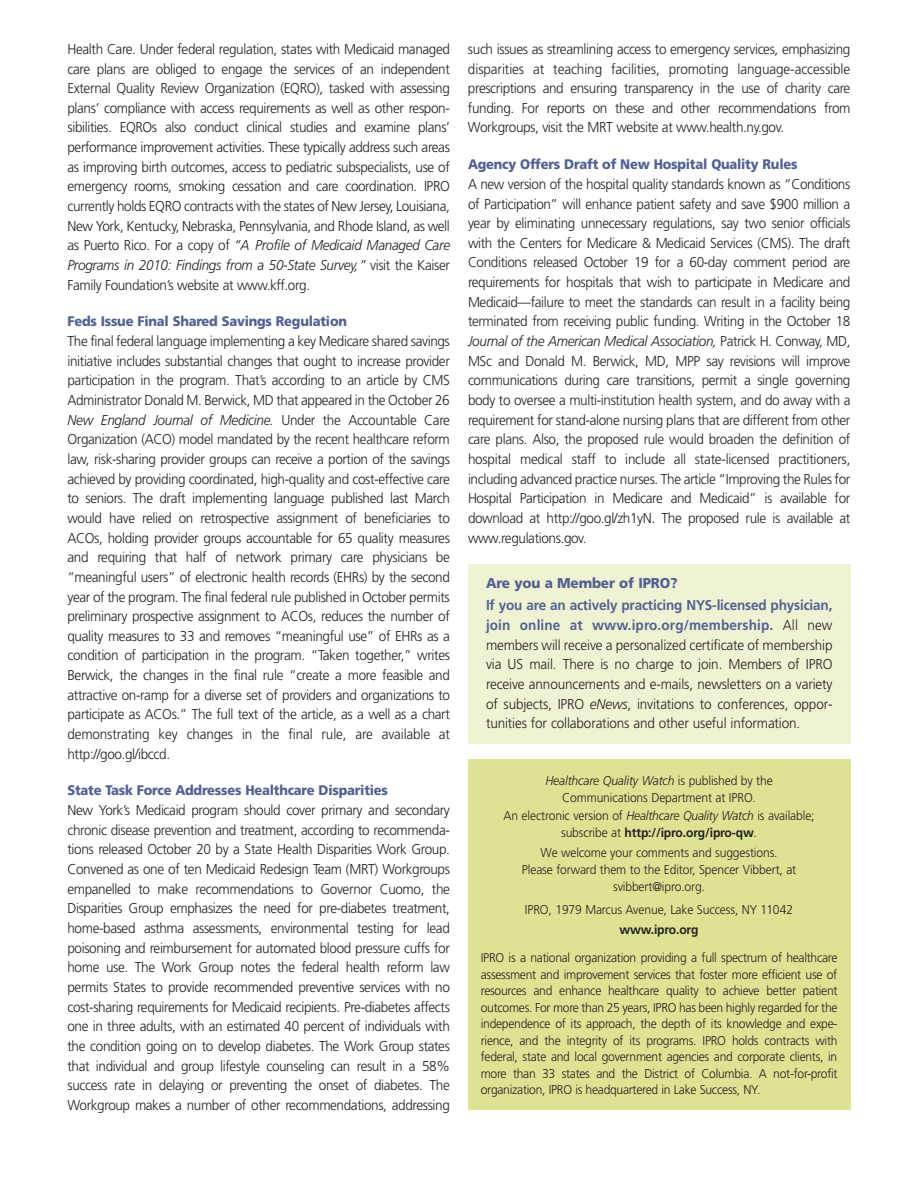
<style>
.page{position:relative;width:918px;height:1188px;background:#fff}
.page>*{position:absolute;margin:0;border:0;box-sizing:border-box;transform-origin:0 0}
.t1{font:300 14.25px/19.6px "Frutiger";letter-spacing:-.03em;color:#231f20;text-align:justify;scale:.95 1}
.t2{font:900 14.25px "Frutiger";letter-spacing:-.01em;color:#536192;scale:.95 1}
.t3{font:900 13.8px "Frutiger";letter-spacing:-.02em;color:#536192;scale:.93 1}
.t4{font:300 12.75px/16.5px "Frutiger";letter-spacing:-.01em;color:#231f20;text-align:center;scale:.95 1}
.t5{font:700 12.75px "Frutiger";letter-spacing:-.01em;color:#231f20;scale:.95 1}
.s1{font-style:italic}
.s2{font-weight:700;color:#536192}
.s3{font-weight:700}
</style>
<div class="page">
<div style="left:468px;top:759px;width:382px;height:351px;background:#dee394"></div>
<div style="left:468px;top:565px;width:382px;height:179px;background:#f0f3d3"></div>
<p class="t1" style="left:67px;top:40px;width:404px">Health Care. Under federal regulation, states with Medicaid managed care plans are obliged to engage the services of an independent External Quality Review Organization (EQRO), tasked with assessing plans’ compliance with access requirements as well as other respon&shy;sibilities. EQROs also conduct clinical studies and examine plans’ performance improvement activities. These typically address such areas as improving birth outcomes, access to pediatric subspecialists, use of emergency rooms, smoking cessation and care coordination. IPRO currently holds EQRO contracts with the states of New Jersey, Louisiana, New York, Kentucky, Nebraska, Pennsylvania, and Rhode Island, as well as Puerto Rico. For a copy of <span class="s1">“A Profile of Medicaid Managed Care Programs in 2010: Findings from a 50-State Survey,”</span> visit the Kaiser Family Foundation’s website at www.kff.org.</p>
<p class="t3" style="left:68px;top:316px;width:302px">Feds Issue Final Shared Savings Regulation</p>
<p class="t1" style="left:68px;top:332px;width:404px">The final federal language implementing a key Medicare shared savings initiative includes substantial changes that ought to increase provider participation in the program. That’s according to an article by CMS Administrator Donald M. Berwick, MD that appeared in the October 26<br><span class="s1">New England Journal of Medicine.</span> Under the Accountable Care Organization (ACO) model mandated by the recent healthcare reform law, risk-sharing provider groups can receive a portion of the savings achieved by providing coordinated, high-quality and cost-effective care to seniors. The draft implementing language published last March would have relied on retrospective assignment of beneficiaries to ACOs, holding provider groups accountable for 65 quality measures and requiring that half of network primary care physicians be “meaningful users” of electronic health records (EHRs) by the second year of the program. The final federal rule published in October permits preliminary prospective assignment to ACOs, reduces the number of quality measures to 33 and removes “meaningful use” of EHRs as a condition of participation in the program. “Taken together,” writes Berwick, the changes in the final rule “create a more feasible and attractive on-ramp for a diverse set of providers and organizations to participate as ACOs.” The full text of the article, as a well as a chart demonstrating key changes in the final rule, are available at http://goo.gl/ibccd.</p>
<p class="t3" style="left:68px;top:785px;width:346px">State Task Force Addresses Healthcare Disparities</p>
<p class="t1" style="left:67px;top:801px;width:404px">New York’s Medicaid program should cover primary and secondary chronic disease prevention and treatment, according to recommenda&shy;tions released October 20 by a State Health Disparities Work Group.<br>Convened as one of ten Medicaid Redesign Team (MRT) Workgroups empanelled to make recommendations to Governor Cuomo, the Disparities Group emphasizes the need for pre-diabetes treatment, home-based asthma assessments, environmental testing for lead poisoning and reimbursement for automated blood pressure cuffs for home use. The Work Group notes the federal health reform law permits States to provide recommended preventive services with no cost-sharing requirements for Medicaid recipients. Pre-diabetes affects one in three adults, with an estimated 40 percent of individuals with the condition going on to develop diabetes. The Work Group states that individual and group lifestyle counseling can result in a 58% success rate in delaying or preventing the onset of diabetes. The Workgroup makes a number of other recommendations, addressing</p>
<p class="t1" style="left:468px;top:40px;width:404px">such issues as streamlining access to emergency services, emphasizing disparities at teaching facilities, promoting language-accessible prescriptions and ensuring transparency in the use of charity care funding. For reports on these and other recommendations from Workgroups, visit the MRT website at www.health.ny.gov.</p>
<p class="t3" style="left:468px;top:159px;width:356px">Agency Offers Draft of New Hospital Quality Rules</p>
<p class="t1" style="left:468px;top:175px;width:404px">A new version of the hospital quality standards known as “Conditions of Participation” will enhance patient safety and save $900 million a year by eliminating unnecessary regulations, say two senior officials with the Centers for Medicare &amp; Medicaid Services (CMS). The draft Conditions released October 19 for a 60-day comment period are requirements for hospitals that wish to participate in Medicare and Medicaid—failure to meet the standards can result in a facility being terminated from receiving public funding. Writing in the October 18<br><span class="s1">Journal of the American Medical Association,</span> Patrick H. Conway, MD, MSc and Donald M. Berwick, MD, MPP say revisions will improve communications during care transitions, permit a single governing body to oversee a multi-institution health system, and do away with a requirement for stand-alone nursing plans that are different from other care plans. Also, the proposed rule would broaden the definition of hospital medical staff to include all state-licensed practitioners, including advanced practice nurses. The article “Improving the Rules for Hospital Participation in Medicare and Medicaid” is available for download at http://goo.gl/zh1yN. The proposed rule is available at www.regulations.gov.</p>
<p class="t2" style="left:486px;top:577px;width:203px">Are you a Member of IPRO?</p>
<p class="t1" style="left:486px;top:597px;width:366px"><span class="s2">If you are an actively practicing NYS-licensed physician, join online at www.ipro.org/membership.</span> All new members will receive a personalized certificate of membership via US mail. There is no charge to join. Members of IPRO receive announcements and e-mails, newsletters on a variety of subjects, IPRO <span class="s1">eNews</span>, invitations to conferences, oppor&shy;tunities for collaborations and other useful information.</p>
<p class="t4" style="left:503px;top:773px;width:329px;line-height:17.1px"><span class="s1">Healthcare Quality Watch</span> is published by the Communications Department at IPRO.<br>An electronic version of <span class="s1">Healthcare Quality Watch</span> is available; subscribe at <span class="s3">http://ipro.org/ipro-qw</span>.</p>
<p class="t4" style="left:522px;top:845px;width:290px;line-height:17.1px">We welcome your comments and suggestions.<br>Please forward them to the Editor, Spencer Vibbert, at svibbert@ipro.org.</p>
<p class="t4" style="left:525px;top:902px;width:284px">IPRO, 1979 Marcus Avenue, Lake Success, NY 11042</p>
<p class="t5" style="left:620px;top:925px;width:85px">www.ipro.org</p>
<p class="t4" style="left:481px;top:951px;width:377px;text-align:justify">IPRO is a national organization providing a full spectrum of healthcare assessment and improvement services that foster more efficient use of resources and enhance healthcare quality to achieve better patient outcomes. For more than 25 years, IPRO has been highly regarded for the independence of its approach, the depth of its knowledge and expe&shy;rience, and the integrity of its programs. IPRO holds contracts with federal, state and local government agencies and corporate clients, in more than 33 states and the District of Columbia. A not-for-profit organization, IPRO is headquartered in Lake Success, NY.</p>
</div>
